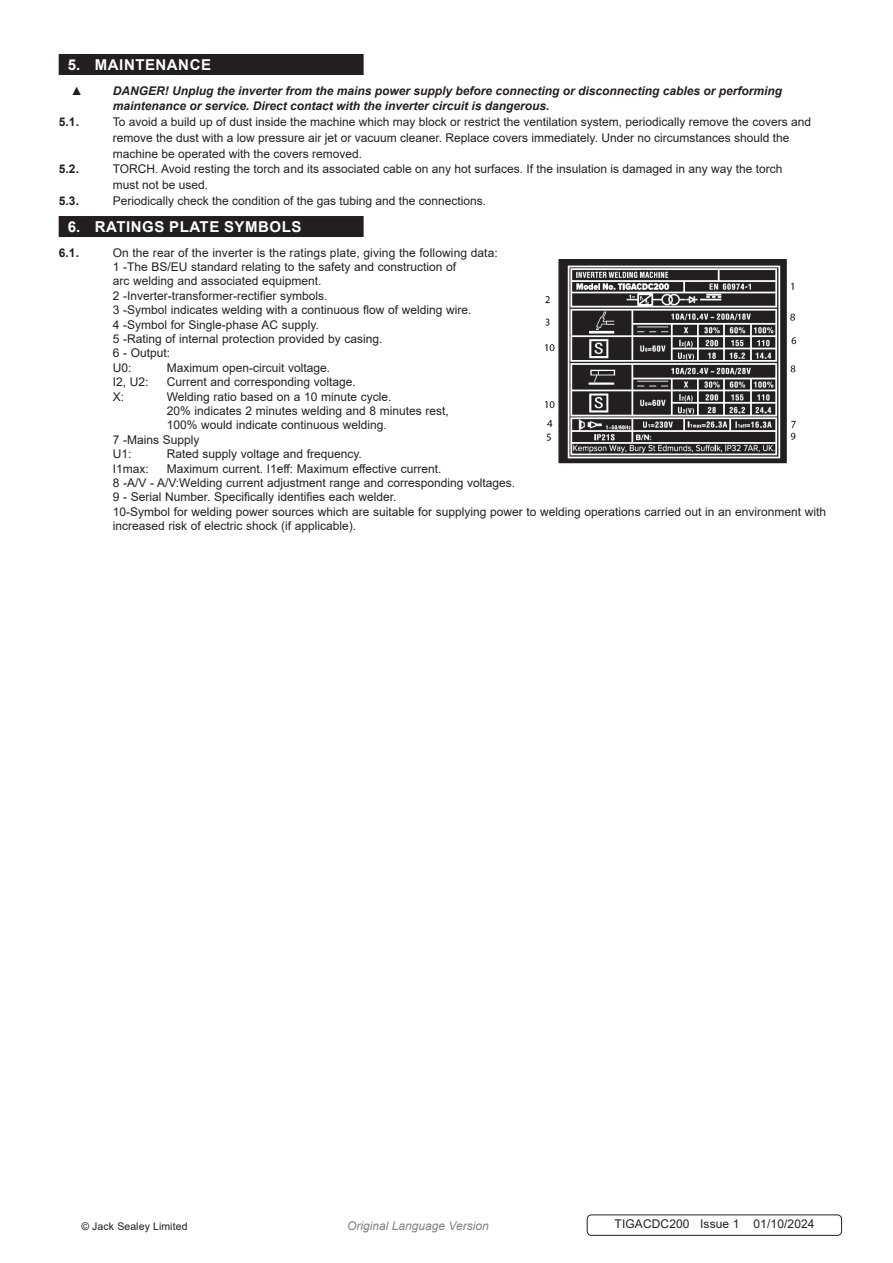
<style>
.page{position:relative;width:893px;height:1263px;background:#fff}
.page>*{position:absolute;margin:0;border:0;box-sizing:border-box;transform-origin:0 0}
.t1{font:700 15px "Arial";letter-spacing:.035em;color:#fff}
.Body__Footer{font:12px/14.4px "Arial";color:#231f20}
.t2{font:italic 700 12px/15.8px "Arial";color:#231f20}
.t3{font:italic 12px "Arial";color:#808285}
.t4{font:700 12px "Arial";color:#231f20}
.Body__Justified__7pt{font:10.5px "Arial";letter-spacing:.01em;color:#231f20}
</style>
<div class="page">
<div style="left:59px;top:54px;width:305px;height:21px;background:#231f20"></div>
<div style="left:59px;top:216px;width:305px;height:21px;background:#231f20"></div>
<div style="left:587px;top:1214px;width:255px;height:22px;border:1px solid #231f20;border-radius:4px"></div>
<img style="left:545px;top:259px;width:252px;height:205px">
<p class="t1" style="left:68px;top:54px;width:145px">5. MAINTENANCE</p>
<p class="Body__Footer" style="left:71px;top:83px;width:13px">▲</p>
<p class="t2" style="left:113px;top:83px;width:671px">DANGER! Unplug the inverter from the mains power supply before connecting or disconnecting cables or performing maintenance or service. Direct contact with the inverter circuit is dangerous.</p>
<p class="t4" style="left:59px;top:113px;width:22px">5.1.</p>
<p class="Body__Footer" style="left:113px;top:114px;width:700px;line-height:15.8px">To avoid a build up of dust inside the machine which may block or restrict the ventilation system, periodically remove the covers and remove the dust with a low pressure air jet or vacuum cleaner. Replace covers immediately. Under no circumstances should the machine be operated with the covers removed.</p>
<p class="t4" style="left:59px;top:161px;width:22px">5.2.</p>
<p class="Body__Footer" style="left:113px;top:161px;width:671px;line-height:15.8px">TORCH. Avoid resting the torch and its associated cable on any hot surfaces. If the insulation is damaged in any way the torch must not be used.</p>
<p class="t4" style="left:59px;top:192px;width:22px">5.3.</p>
<p class="Body__Footer" style="left:113px;top:193px;width:375px">Periodically check the condition of the gas tubing and the connections.</p>
<p class="t1" style="left:68px;top:216px;width:235px">6. RATINGS PLATE SYMBOLS</p>
<p class="t4" style="left:59px;top:244px;width:22px">6.1.</p>
<p class="Body__Footer" style="left:113px;top:245px;width:387px">On the rear of the inverter is the ratings plate, giving the following data:</p>
<p class="Body__Footer" style="left:113px;top:259px;width:345px">1 -The BS/EU standard relating to the safety and construction of arc welding and associated equipment.</p>
<p class="Body__Footer" style="left:113px;top:288px;width:216px">2 -Inverter-transformer-rectifier symbols.</p>
<p class="Body__Footer" style="left:113px;top:303px;width:360px">3 -Symbol indicates welding with a continuous flow of welding wire.</p>
<p class="Body__Footer" style="left:113px;top:317px;width:208px">4 -Symbol for Single-phase AC supply.</p>
<p class="Body__Footer" style="left:113px;top:331px;width:271px">5 -Rating of internal protection provided by casing.</p>
<p class="Body__Footer" style="left:113px;top:346px;width:59px">6 - Output:</p>
<p class="Body__Footer" style="left:113px;top:360px;width:20px">U0:</p>
<p class="Body__Footer" style="left:167px;top:360px;width:165px">Maximum open-circuit voltage.</p>
<p class="Body__Footer" style="left:113px;top:375px;width:37px">I2, U2:</p>
<p class="Body__Footer" style="left:167px;top:375px;width:191px">Current and corresponding voltage.</p>
<p class="Body__Footer" style="left:113px;top:389px;width:13px">X:</p>
<p class="Body__Footer" style="left:167px;top:389px;width:226px">Welding ratio based on a 10 minute cycle.</p>
<p class="Body__Footer" style="left:167px;top:403px;width:284px">20% indicates 2 minutes welding and 8 minutes rest,<br>100% would indicate continuous welding.</p>
<p class="Body__Footer" style="left:113px;top:432px;width:88px">7 -Mains Supply<br>U1:</p>
<p class="Body__Footer" style="left:167px;top:447px;width:197px">Rated supply voltage and frequency.</p>
<p class="Body__Footer" style="left:113px;top:461px;width:38px">I1max:</p>
<p class="Body__Footer" style="left:167px;top:461px;width:276px">Maximum current. I1eff: Maximum effective current.</p>
<p class="Body__Footer" style="left:113px;top:475px;width:404px">8 -A/V - A/V:Welding current adjustment range and corresponding voltages.</p>
<p class="Body__Footer" style="left:113px;top:490px;width:285px">9 - Serial Number. Specifically identifies each welder.</p>
<p class="Body__Footer" style="left:113px;top:504px;width:715px">10-Symbol for welding power sources which are suitable for supplying power to welding operations carried out in an environment with increased risk of electric shock (if applicable).</p>
<p class="Body__Justified__7pt" style="left:81px;top:1219px;width:108px">© Jack Sealey Limited</p>
<p class="t3" style="left:347px;top:1218px;width:143px">Original Language Version</p>
<p class="Body__Footer" style="left:614px;top:1217px;width:202px">TIGACDC200 Issue 1 01/10/2024</p>
</div>
